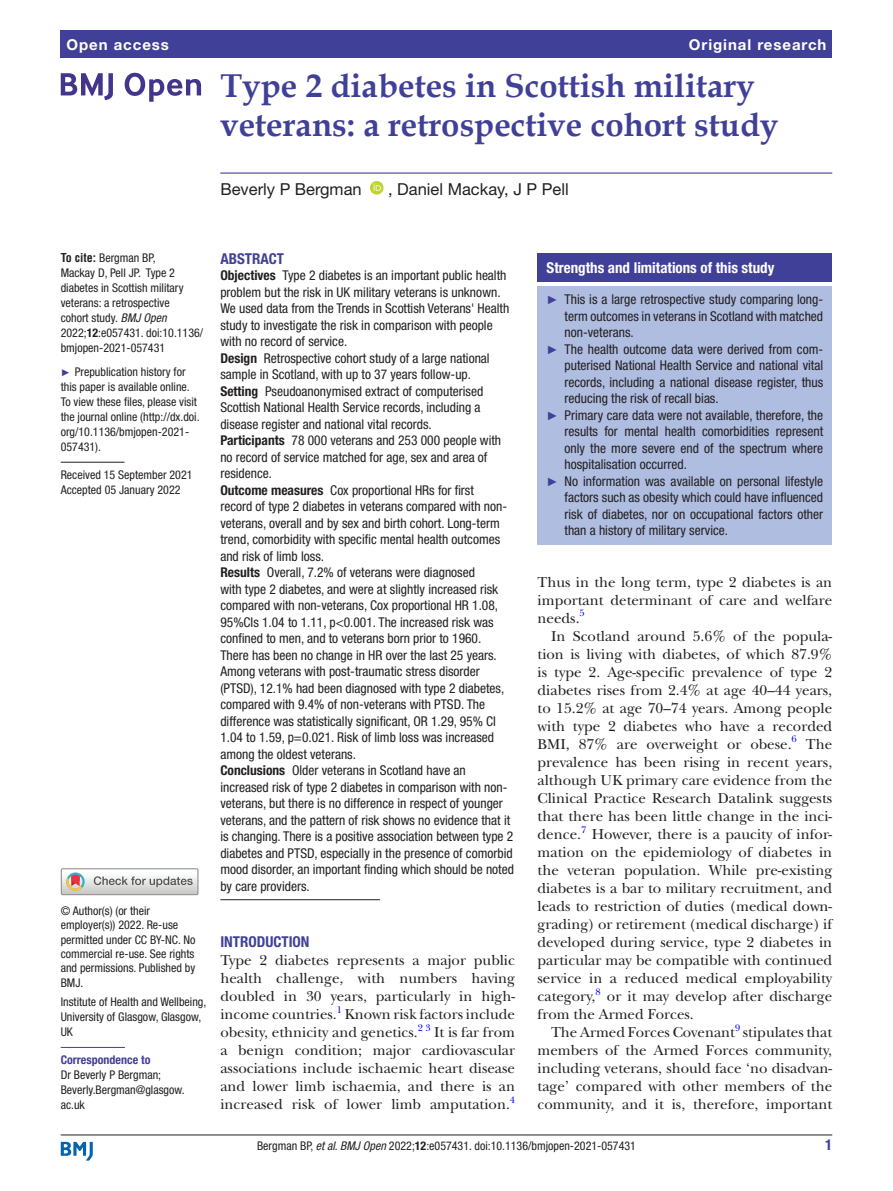
<style>
.page{position:relative;width:893px;height:1191px;background:#fff}
.page>*{position:absolute;margin:0;border:0;box-sizing:border-box;transform-origin:0 0}
.t1{font:700 33px/39px "Book Antiqua";color:#414099}
.t2{font:16.5px "Helvetica Neue LT Std";color:#231f20}
.t3{font:15px/18px "New Baskerville";color:#231f20;text-align:justify}
.t4{font:700 condensed 15px "Helvetica Neue LT Std";color:#fff}
.t5{font:700 15px "Helvetica Neue LT Std";letter-spacing:.065em;color:#fff}
.t6{font:700 condensed 15px "Helvetica Neue LT Std";color:#414099}
.t7{font:condensed 13.5px/16.5px "Helvetica Neue LT Std";color:#231f20}
.t8{font:condensed 12px/15px "Helvetica Neue LT Std";color:#231f20}
.t9{font:700 condensed 12px "Helvetica Neue LT Std";color:#414099}
.t10{font:9.9px "New Baskerville";color:#00f}
.s1{font-family:"Helvetica LT Std";font-weight:700}
.s2{font-style:italic}
.s3{font-weight:700}
.s4{font-family:"Arial";font-stretch:normal;font-size:9.75px;color:#414099}
.s5{font-family:"Arial";font-stretch:normal;font-size:12px;color:#414099}
</style>
<div class="page">
<hr style="left:61px;top:1134px;width:771px;height:1px;background:#231f20">
<svg style="left:61px;top:1141px;width:32px;height:19px"></svg>
<div style="left:61px;top:31px;width:771px;height:27px;background:#414099"></div>
<hr style="left:220px;top:172px;width:612px;height:2px;background:#414099">
<svg style="left:370px;top:181px;width:13px;height:14px"></svg>
<hr style="left:61px;top:462px;width:64px;height:1px;background:#231f20">
<hr style="left:61px;top:1047px;width:64px;height:1px;background:#414099">
<svg style="left:61px;top:73px;width:52px;height:27px"></svg>
<svg style="left:125px;top:73px;width:76px;height:29px"></svg>
<div style="left:61px;top:868px;width:138px;height:27px;border:1px solid #969090"></div>
<svg style="left:61px;top:868px;width:137px;height:26px"></svg>
<hr style="left:220px;top:899px;width:160px;height:1px;background:#231f20">
<div style="left:538px;top:253px;width:294px;height:29px;background:#414099"></div>
<div style="left:538px;top:286px;width:294px;height:258px;background:#afbde1"></div>
<p class="t5" style="left:66px;top:35px;width:104px">Open access</p>
<p class="t5" style="left:689px;top:35px;width:139px">Original research</p>
<h1 class="t1" style="left:220px;top:66px;width:560px">Type 2 diabetes in Scottish military veterans: a retrospective cohort study</h1>
<p class="t2" style="left:220px;top:179px;width:143px">Beverly P Bergman</p>
<p class="t2" style="left:388px;top:179px;width:182px">, Daniel Mackay, J P Pell</p>
<p class="t8" style="left:61px;top:250px;width:144px"><span class="s1">To cite:</span> Bergman BP,<br>Mackay D, Pell JP. Type 2 diabetes in Scottish military veterans: a retrospective<br>cohort study. <span class="s2">BMJ Open<br></span>2022;<span class="s3">12</span>:e057431. doi:10.1136/ bmjopen-2021-057431</p>
<p class="t8" style="left:61px;top:364px;width:140px"><span class="s4">►</span> Prepublication history for this paper is available online.<br>To view these files, please visit the journal online (http://dx.doi. org/10.1136/bmjopen-2021-<br>057431).</p>
<p class="t8" style="left:61px;top:467px;width:133px">Received 15 September 2021<br>Accepted 05 January 2022</p>
<p class="t8" style="left:61px;top:903px;width:136px;line-height:14.4px">© Author(s) (or their employer(s)) 2022. Re-use permitted under CC BY-NC. No commercial re-use. See rights and permissions. Published by<br>BMJ.</p>
<p class="t8" style="left:61px;top:994px;width:147px">Institute of Health and Wellbeing,<br>University of Glasgow, Glasgow,<br>UK</p>
<p class="t9" style="left:61px;top:1052px;width:91px">Correspondence to</p>
<p class="t8" style="left:61px;top:1067px;width:126px">Dr Beverly P Bergman;<br>Beverly.Bergman@glasgow. ac.uk</p>
<p class="t6" style="left:220px;top:249px;width:65px">ABSTRACT</p>
<p class="t7" style="left:220px;top:267px;width:295px"><span class="s3">Objectives</span> Type 2 diabetes is an important public health problem but the risk in UK military veterans is unknown.<br>We used data from the Trends in Scottish Veterans' Health study to investigate the risk in comparison with people with no record of service.<br><span class="s3">Design</span> Retrospective cohort study of a large national sample in Scotland, with up to 37 years follow-up.<br><span class="s3">Setting</span> Pseudoanonymised extract of computerised Scottish National Health Service records, including a disease register and national vital records.<br><span class="s3">Participants</span> 78 000 veterans and 253 000 people with no record of service matched for age, sex and area of residence.<br><span class="s3">Outcome measures</span> Cox proportional HRs for first<br>record of type 2 diabetes in veterans compared with non&shy;veterans, overall and by sex and birth cohort. Long-term trend, comorbidity with specific mental health outcomes and risk of limb loss.<br><span class="s3">Results</span> Overall, 7.2% of veterans were diagnosed<br>with type 2 diabetes, and were at slightly increased risk compared with non-veterans, Cox proportional HR 1.08, 95%CIs 1.04 to 1.11, p&lt;0.001. The increased risk was confined to men, and to veterans born prior to 1960.<br>There has been no change in HR over the last 25 years.<br>Among veterans with post-traumatic stress disorder (PTSD), 12.1% had been diagnosed with type 2 diabetes, compared with 9.4% of non-veterans with PTSD. The difference was statistically significant, OR 1.29, 95% CI 1.04 to 1.59, p=0.021. Risk of limb loss was increased among the oldest veterans.<br><span class="s3">Conclusions</span> Older veterans in Scotland have an increased risk of type 2 diabetes in comparison with non&shy;veterans, but there is no difference in respect of younger veterans, and the pattern of risk shows no evidence that it is changing. There is a positive association between type 2 diabetes and PTSD, especially in the presence of comorbid mood disorder, an important finding which should be noted by care providers.</p>
<p class="t6" style="left:220px;top:933px;width:91px">INTRODUCTION</p>
<p class="t3" style="left:220px;top:951px;width:296px">Type 2 diabetes represents a major public health challenge, with numbers having doubled in 30 years, particularly in high&shy;income countries.</p>
<p class="t10" style="left:337px;top:1003px;width:7px">1</p>
<p class="t3" style="left:220px;top:1005px;width:296px;text-indent:124px">Known risk factors include obesity, ethnicity and genetics.</p>
<p class="t10" style="left:418px;top:1021px;width:14px">2 3</p>
<p class="t3" style="left:220px;top:1023px;width:296px;text-indent:214px">It is far from a benign condition; major cardiovascular associations include ischaemic heart disease and lower limb ischaemia, and there is an increased risk of lower limb amputation.<sup>4</sup></p>
<p class="t4" style="left:547px;top:258px;width:229px">Strengths and limitations of this study</p>
<p class="t7" style="left:547px;top:291px;width:278px"><span class="s5">►</span> This is a large retrospective study comparing long-</p>
<p class="t7" style="left:565px;top:308px;width:260px">term outcomes in veterans in Scotland with matched</p>
<p class="t7" style="left:565px;top:324px;width:71px">non-veterans.</p>
<p class="t7" style="left:547px;top:341px;width:278px"><span class="s5">►</span> The health outcome data were derived from com-</p>
<p class="t7" style="left:565px;top:357px;width:260px">puterised National Health Service and national vital</p>
<p class="t7" style="left:565px;top:374px;width:260px">records, including a national disease register, thus</p>
<p class="t7" style="left:565px;top:390px;width:156px">reducing the risk of recall bias.</p>
<p class="t7" style="left:547px;top:407px;width:278px"><span class="s5">►</span> Primary care data were not available, therefore, the</p>
<p class="t7" style="left:565px;top:423px;width:260px">results for mental health comorbidities represent</p>
<p class="t7" style="left:565px;top:440px;width:260px">only the more severe end of the spectrum where</p>
<p class="t7" style="left:565px;top:456px;width:124px">hospitalisation occurred.</p>
<p class="t7" style="left:547px;top:473px;width:278px"><span class="s5">►</span> No information was available on personal lifestyle</p>
<p class="t7" style="left:565px;top:489px;width:260px">factors such as obesity which could have influenced</p>
<p class="t7" style="left:565px;top:506px;width:260px">risk of diabetes, nor on occupational factors other</p>
<p class="t7" style="left:565px;top:522px;width:165px">than a history of military service.</p>
<p class="t3" style="left:538px;top:573px;width:296px">Thus in the long term, type 2 diabetes is an important determinant of care and welfare needs.<sup>5</sup></p>
<p class="t3" style="left:538px;top:627px;width:296px;text-indent:14px">In Scotland around 5.6% of the popula&shy;tion is living with diabetes, of which 87.9% is type 2. Age-specific prevalence of type 2 diabetes rises from 2.4% at age 40–44 years, to 15.2% at age 70–74 years. Among people with type 2 diabetes who have a recorded BMI, 87% are overweight or obese.</p>
<p class="t10" style="left:792px;top:733px;width:7px">6</p>
<p class="t3" style="left:538px;top:735px;width:296px;text-indent:268px">The prevalence has been rising in recent years, although UK primary care evidence from the Clinical Practice Research Datalink suggests that there has been little change in the inci&shy;dence.</p>
<p class="t10" style="left:581px;top:823px;width:7px">7</p>
<p class="t3" style="left:592px;top:825px;width:242px">However, there is a paucity of infor-</p>
<p class="t3" style="left:538px;top:843px;width:296px">mation on the epidemiology of diabetes in</p>
<p class="t3" style="left:538px;top:861px;width:296px">the veteran population. While pre-existing</p>
<p class="t3" style="left:538px;top:879px;width:296px">diabetes is a bar to military recruitment, and</p>
<p class="t3" style="left:538px;top:897px;width:296px">leads to restriction of duties (medical down-</p>
<p class="t3" style="left:538px;top:915px;width:296px">grading) or retirement (medical discharge) if</p>
<p class="t3" style="left:538px;top:933px;width:296px">developed during service, type 2 diabetes in</p>
<p class="t3" style="left:538px;top:951px;width:296px">particular may be compatible with continued</p>
<p class="t3" style="left:538px;top:969px;width:296px">service in a reduced medical employability</p>
<p class="t3" style="left:538px;top:987px;width:296px">category,<sup>8</sup> or it may develop after discharge</p>
<p class="t3" style="left:538px;top:1005px;width:158px">from the Armed Forces.</p>
<p class="t3" style="left:551px;top:1023px;width:186px">The Armed Forces Covenant</p>
<p class="t10" style="left:735px;top:1021px;width:7px">9</p>
<p class="t3" style="left:538px;top:1023px;width:296px;text-indent:205px">stipulates that members of the Armed Forces community, including veterans, should face ‘no disadvan&shy;tage’ compared with other members of the community, and it is, therefore, important</p>
<p class="t8" style="left:257px;top:1137px;width:380px">Bergman BP, <span class="s2">et al</span>. <span class="s2">BMJ Open</span> 2022;<span class="s3">12</span>:e057431. doi:10.1136/bmjopen-2021-057431</p>
<p class="t6" style="left:825px;top:1135px;width:9px">1</p>
</div>
